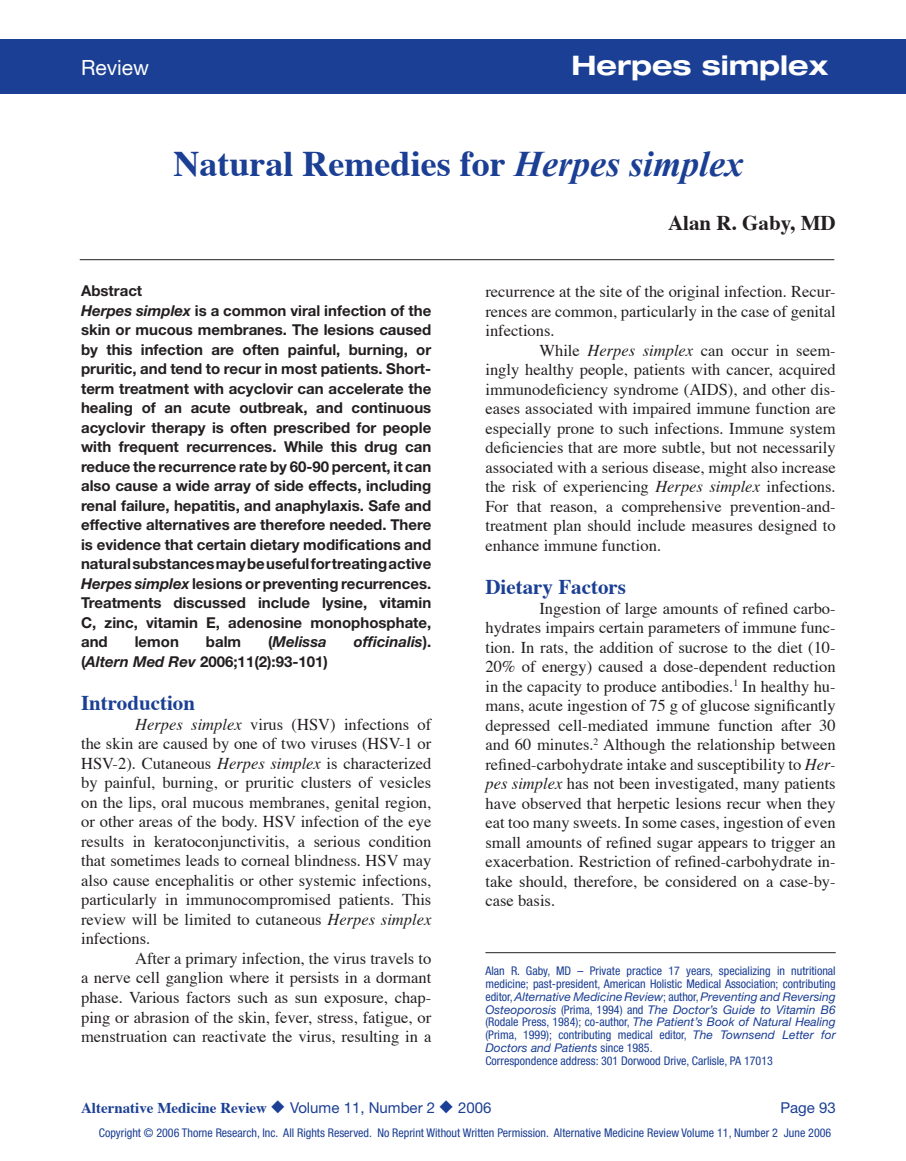
<style>
.page{position:relative;width:906px;height:1161px;background:#fff}
.page>*{position:absolute;margin:0;border:0;box-sizing:border-box;transform-origin:0 0}
.t1{font:700 36px "Times";color:#1b3f94}
.t2{font:700 expanded 27px "Helvetica Neue";color:#fff}
.t3{font:700 21px "Times";color:#1b3f94}
.t4{font:700 21px "Times";color:#231f20}
.t5{font:21px "Helvetica Neue";color:#fff}
.t6{font:16.5px/19.5px "Times";color:#231f20;text-align:justify}
.t7{font:700 15px/19.5px "Helvetica Neue";color:#231f20}
.t8{font:700 15px "Times";color:#1b3f94}
.t9{font:italic 700 15px "Helvetica Neue";color:#231f20}
.t10{font:15px "Helvetica Neue";color:#1b3f94}
.t11{font:condensed 12px/12.8px "Helvetica Neue";color:#1b3f94}
.s1{font-family:"Times New Roman";font-style:italic}
.s2{font-style:italic}
.s3{font-style:normal}
.s4{font-style:italic;font-stretch:normal}
.s5{font-family:"Helvetica Neue";font-weight:400}
</style>
<div class="page">
<div style="left:0;top:39px;width:905px;height:55px;background:#1b3f94"></div>
<hr style="left:80px;top:259px;width:753px;height:1px;background:#231f20">
<hr style="left:485px;top:952px;width:350px;height:1px;background:#231f20">
<p class="t5" style="left:81px;top:55px;width:70px">Review</p>
<h2 class="t2" style="left:571px;top:49px;width:258px">Herpes simplex</h2>
<h1 class="t1" style="left:173px;top:129px;width:571px">Natural Remedies for <span class="s1">Herpes simplex</span></h1>
<p class="t4" style="left:667px;top:203px;width:169px">Alan R. Gaby, MD</p>
<p class="t7" style="left:81px;top:281px;width:351px">Abstract<br><span class="s2">Herpes simplex</span> is a common viral infection of the skin or mucous membranes. The lesions caused by this infection are often painful, burning, or pruritic, and tend to recur in most patients. Short&shy;term treatment with acyclovir can accelerate the healing of an acute outbreak, and continuous acyclovir therapy is often prescribed for people with frequent recurrences. While this drug can reduce the recurrence rate by 60-90 percent, it can also cause a wide array of side effects, including renal failure, hepatitis, and anaphylaxis. Safe and effective alternatives are therefore needed. There is evidence that certain dietary modifications and natural substances may be useful for treating active <span class="s2">Herpes simplex</span> lesions or preventing recurrences.<br>Treatments discussed include lysine, vitamin C, zinc, vitamin E, adenosine monophosphate, and</p>
<p class="t7" style="left:135px;top:632px;width:46px">lemon</p>
<p class="t7" style="left:206px;top:632px;width:37px">balm</p>
<p class="t9" style="left:268px;top:633px;width:60px"><span class="s3">(</span>Melissa</p>
<p class="t9" style="left:353px;top:633px;width:79px">officinalis<span class="s3">).</span></p>
<p class="t7" style="left:81px;top:652px;width:248px">(<span class="s2">Altern Med Rev</span> 2006;11(2):93-101)</p>
<p class="t3" style="left:81px;top:683px;width:115px">Introduction</p>
<p class="t6" style="left:81px;top:713px;width:351px;text-indent:54px"><span class="s2">Herpes simplex</span> virus (HSV) infections of the skin are caused by one of two viruses (HSV-1 or HSV-2). Cutaneous <span class="s2">Herpes simplex</span> is characterized by painful, burning, or pruritic clusters of vesicles on the lips, oral mucous membranes, genital region, or other areas of the body. HSV infection of the eye results in keratoconjunctivitis, a serious condition that sometimes leads to corneal blindness. HSV may also cause encephalitis or other systemic infections, particularly in immunocompromised patients. This review will be limited to cutaneous <span class="s2">Herpes simplex </span>infections.</p>
<p class="t6" style="left:81px;top:947px;width:351px;text-indent:54px">After a primary infection, the virus travels to a nerve cell ganglion where it persists in a dormant phase. Various factors such as sun exposure, chap&shy;ping or abrasion of the skin, fever, stress, fatigue, or menstruation can reactivate the virus, resulting in a</p>
<p class="t6" style="left:485px;top:280px;width:351px">recurrence at the site of the original infection. Recur&shy;rences are common, particularly in the case of genital infections.</p>
<p class="t6" style="left:485px;top:339px;width:351px;text-indent:54px">While <span class="s2">Herpes simplex</span> can occur in seem&shy;ingly healthy people, patients with cancer, acquired immunodeficiency syndrome (AIDS), and other dis&shy;eases associated with impaired immune function are especially prone to such infections. Immune system deficiencies that are more subtle, but not necessarily associated with a serious disease, might also increase the risk of experiencing <span class="s2">Herpes simplex</span> infections.<br>For that reason, a comprehensive prevention-and&shy;treatment plan should include measures designed to enhance immune function.</p>
<p class="t3" style="left:485px;top:567px;width:142px">Dietary Factors</p>
<p class="t6" style="left:485px;top:597px;width:351px;text-indent:54px">Ingestion of large amounts of refined carbo&shy;hydrates impairs certain parameters of immune func&shy;tion. In rats, the addition of sucrose to the diet (10- 20% of energy) caused a dose-dependent reduction in the capacity to produce antibodies.<sup>1</sup> In healthy hu&shy;mans, acute ingestion of 75 g of glucose significantly depressed cell-mediated immune function after 30 and 60 minutes.<sup>2</sup> Although the relationship between refined-carbohydrate intake and susceptibility to <span class="s2">Her&shy;pes simplex</span> has not been investigated, many patients have observed that herpetic lesions recur when they eat too many sweets. In some cases, ingestion of even small amounts of refined sugar appears to trigger an exacerbation. Restriction of refined-carbohydrate in&shy;take should, therefore, be considered on a case-by&shy;case basis.</p>
<p class="t11" style="left:485px;top:965px;width:351px">Alan R. Gaby, MD – Private practice 17 years, specializing in nutritional medicine; past-president, American Holistic Medical Association; contributing editor, <span class="s4">Alternative Medicine Review</span>; author, <span class="s4">Preventing and Reversing Osteoporosis</span> (Prima, 1994) and <span class="s4">The Doctor’s Guide to Vitamin B6 </span>(Rodale Press, 1984); co-author, <span class="s4">The Patient’s Book of Natural Healing </span>(Prima, 1999); contributing medical editor, <span class="s4">The Townsend Letter for Doctors and Patients</span> since 1985.<br>Correspondence address: 301 Dorwood Drive, Carlisle, PA 17013</p>
<p class="t8" style="left:81px;top:1094px;width:412px">Alternative Medicine Review ◆ <span class="s5">Volume 11, Number 2</span> ◆ <span class="s5">2006</span></p>
<p class="t10" style="left:780px;top:1099px;width:57px">Page 93</p>
<p class="t11" style="left:99px;top:1126px;width:733px">Copyright © 2006 Thorne Research, Inc. All Rights Reserved. No Reprint Without Written Permission. Alternative Medicine Review Volume 11, Number 2 June 2006</p>
</div>
